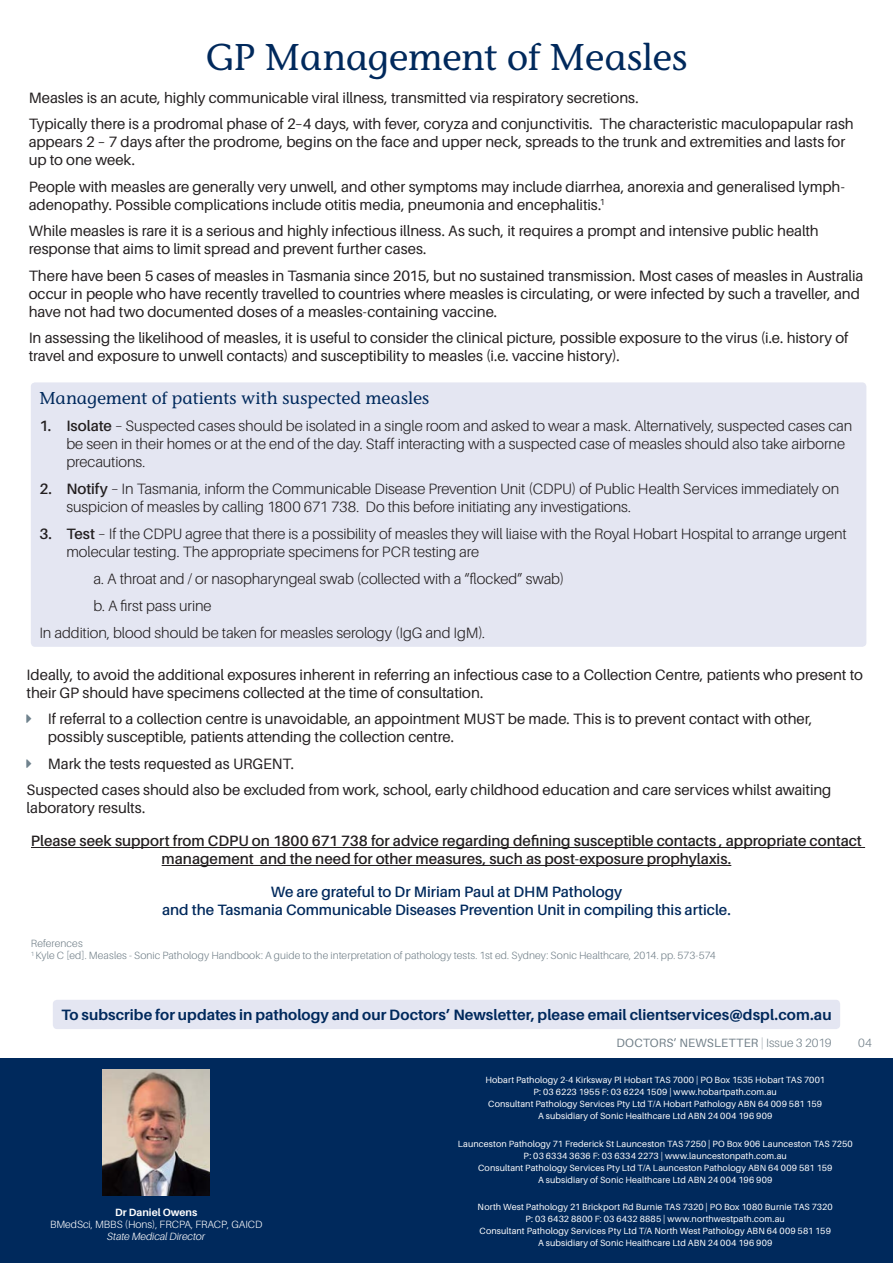
<style>
.page{position:relative;width:893px;height:1263px;background:#fff}
.page>*{position:absolute;margin:0;border:0;box-sizing:border-box;transform-origin:0 0}
.t1{font:500 39px "Stone Informal EF";letter-spacing:-.015em;color:#00295c}
.Main_body{font:500 18px "Stone Informal EF";letter-spacing:-.005em;color:#00295c}
.Main_body-2{font:15px/18px "Aileron";letter-spacing:-.005em;color:#231f20}
.Main_body-3{font:300 15px/18px "Aileron";letter-spacing:-.005em;color:#231f20}
.Main_body-4{font:600 15px/18px "Aileron";color:#231f20;text-align:center}
.Main_body-5{font:600 15px/18px "Aileron";letter-spacing:-.005em;color:#00295c;text-align:center}
.t2{font:700 15px "Aileron";color:#00295c}
.t3{font:12px "Aileron";letter-spacing:.01em;color:#728089}
.t4{font:300 12px "Aileron";color:#728089}
.Main_body-6{font:300 10.5px "Aileron";letter-spacing:.01em;color:#728089}
.t5{font:300 10.5px "Aileron";color:#fff}
.t6{font:italic 300 10.5px "Aileron";color:#fff}
.t7{font:700 10.5px "Aileron";color:#fff}
.t8{font:9px "Aileron";letter-spacing:.015em;color:#fff}
.s1{font-weight:600}
.s2{font-weight:100}
.s3{font-weight:300}
</style>
<div class="page">
<div style="left:0;top:1059px;width:893px;height:204px;background:#00295c"></div>
<img style="left:103px;top:1069px;width:107px;height:126px">
<div style="left:53px;top:1000px;width:787px;height:29px;background:#e4e6f2;border-radius:4px"></div>
<div style="left:31px;top:382px;width:835px;height:265px;background:#e4e6f2;border-radius:4px"></div>
<hr style="left:31px;top:847px;width:834px;height:1px;background:#231f20">
<hr style="left:162px;top:865px;width:569px;height:1px;background:#231f20">
<p class="t1" style="left:205px;top:34px;width:484px">GP Management of Measles</p>
<p class="Main_body-2" style="left:29px;top:89px;width:612px">Measles is an acute, highly communicable viral illness, transmitted via respiratory secretions.</p>
<p class="Main_body-2" style="left:29px;top:115px;width:827px">Typically there is a prodromal phase of 2–4 days, with fever, coryza and conjunctivitis. The characteristic maculopapular rash appears 2 – 7 days after the prodrome, begins on the face and upper neck, spreads to the trunk and extremities and lasts for up to one week.</p>
<p class="Main_body-2" style="left:29px;top:178px;width:818px">People with measles are generally very unwell, and other symptoms may include diarrhea, anorexia and generalised lymph&shy;adenopathy. Possible complications include otitis media, pneumonia and encephalitis.<sup>1</sup></p>
<p class="Main_body-2" style="left:29px;top:222px;width:792px">While measles is rare it is a serious and highly infectious illness. As such, it requires a prompt and intensive public health response that aims to limit spread and prevent further cases.</p>
<p class="Main_body-2" style="left:29px;top:267px;width:836px">There have been 5 cases of measles in Tasmania since 2015, but no sustained transmission. Most cases of measles in Australia occur in people who have recently travelled to countries where measles is circulating, or were infected by such a traveller, and have not had two documented doses of a measles-containing vaccine.</p>
<p class="Main_body-2" style="left:29px;top:329px;width:821px">In assessing the likelihood of measles, it is useful to consider the clinical picture, possible exposure to the virus (i.e. history of travel and exposure to unwell contacts) and susceptibility to measles (i.e. vaccine history).</p>
<p class="Main_body" style="left:39px;top:387px;width:391px">Management of patients with suspected measles</p>
<p class="Main_body-3" style="left:66px;top:416px;width:787px;text-indent:-27px"><span class="s1">1. Isolate</span> – Suspected cases should be isolated in a single room and asked to wear a mask. Alternatively, suspected cases can be seen in their homes or at the end of the day. Staff interacting with a suspected case of measles should also take airborne precautions.</p>
<p class="Main_body-3" style="left:66px;top:479px;width:774px;text-indent:-27px"><span class="s1">2. Notify</span> – In Tasmania, inform the Communicable Disease Prevention Unit (CDPU) of Public Health Services immediately on suspicion of measles by calling 1800 671 738. Do this before initiating any investigations.</p>
<p class="Main_body-3" style="left:66px;top:524px;width:782px;text-indent:-27px"><span class="s1">3. Test</span> – If the CDPU agree that there is a possibility of measles they will liaise with the Royal Hobart Hospital to arrange urgent molecular testing. The appropriate specimens for PCR testing are</p>
<p class="Main_body-3" style="left:93px;top:569px;width:472px">a. A throat and / or nasopharyngeal swab (collected with a “flocked” swab)</p>
<p class="Main_body-3" style="left:93px;top:596px;width:120px">b. A first pass urine</p>
<p class="Main_body-3" style="left:39px;top:623px;width:447px">In addition, blood should be taken for measles serology (IgG and IgM).</p>
<p class="Main_body-2" style="left:27px;top:666px;width:838px">Ideally, to avoid the additional exposures inherent in referring an infectious case to a Collection Centre, patients who present to their GP should have specimens collected at the time of consultation.</p>
<p class="Main_body-2" style="left:48px;top:710px;width:766px">If referral to a collection centre is unavoidable, an appointment MUST be made. This is to prevent contact with other, possibly susceptible, patients attending the collection centre.</p>
<p class="Main_body-2" style="left:48px;top:755px;width:248px">Mark the tests requested as URGENT.</p>
<p class="Main_body-2" style="left:27px;top:781px;width:806px">Suspected cases should also be excluded from work, school, early childhood education and care services whilst awaiting laboratory results.</p>
<p class="Main_body-4" style="left:31px;top:832px;width:832px">Please seek support from CDPU on 1800 671 738 for advice regarding defining susceptible contacts , appropriate contact management and the need for other measures, such as post-exposure prophylaxis.</p>
<p class="Main_body-5" style="left:162px;top:883px;width:570px">We are grateful to Dr Miriam Paul at DHM Pathology<br>and the Tasmania Communicable Diseases Prevention Unit in compiling this article.</p>
<p class="Main_body-6" style="left:31px;top:937px;width:53px">References</p>
<p class="Main_body-6" style="left:31px;top:950px;width:686px"><sup>1</sup> Kyle C [ed]. Measles - Sonic Pathology Handbook: A guide to the interpretation of pathology tests. 1st ed. Sydney: Sonic Healthcare, 2014. pp. 573-574</p>
<p class="t2" style="left:61px;top:1007px;width:772px">To subscribe for updates in pathology and our Doctors’ Newsletter, please email clientservices@dspl.com.au</p>
<p class="t3" style="left:617px;top:1036px;width:216px">DOCTORS’ NEWSLETTER <span class="s2">|</span> <span class="s3">Issue 3 2019</span></p>
<p class="t4" style="left:858px;top:1036px;width:15px">04</p>
<p class="t7" style="left:115px;top:1206px;width:84px">Dr Daniel Owens</p>
<p class="t5" style="left:50px;top:1218px;width:214px">BMedSci, MBBS (Hons), FRCPA, FRACP, GAICD</p>
<p class="t6" style="left:107px;top:1230px;width:99px">State Medical Director</p>
<p class="t8" style="left:485px;top:1075px;width:341px">Hobart Pathology 2-4 Kirksway Pl Hobart TAS 7000 | PO Box 1535 Hobart TAS 7001</p>
<p class="t8" style="left:533px;top:1087px;width:245px">P: 03 6223 1955 F: 03 6224 1509 | www.hobartpath.com.au</p>
<p class="t8" style="left:488px;top:1099px;width:335px">Consultant Pathology Services Pty Ltd T/A Hobart Pathology ABN 64 009 581 159</p>
<p class="t8" style="left:538px;top:1111px;width:236px">A subsidiary of Sonic Healthcare Ltd ABN 24 004 196 909</p>
<p class="t8" style="left:458px;top:1139px;width:396px">Launceston Pathology 71 Frederick St Launceston TAS 7250 | PO Box 906 Launceston TAS 7250</p>
<p class="t8" style="left:524px;top:1151px;width:265px">P: 03 6334 3636 F: 03 6334 2273 | www.launcestonpath.com.au</p>
<p class="t8" style="left:478px;top:1163px;width:356px">Consultant Pathology Services Pty Ltd T/A Launceston Pathology ABN 64 009 581 159</p>
<p class="t8" style="left:538px;top:1175px;width:236px">A subsidiary of Sonic Healthcare Ltd ABN 24 004 196 909</p>
<p class="t8" style="left:478px;top:1202px;width:357px">North West Pathology 21 Brickport Rd Burnie TAS 7320 | PO Box 1080 Burnie TAS 7320</p>
<p class="t8" style="left:525px;top:1214px;width:261px">P: 03 6432 8800 F: 03 6432 8885 | www.northwestpath.com.au</p>
<p class="t8" style="left:479px;top:1226px;width:353px">Consultant Pathology Services Pty Ltd T/A North West Pathology ABN 64 009 581 159</p>
<p class="t8" style="left:538px;top:1238px;width:236px">A subsidiary of Sonic Healthcare Ltd ABN 24 004 196 909</p>
</div>
